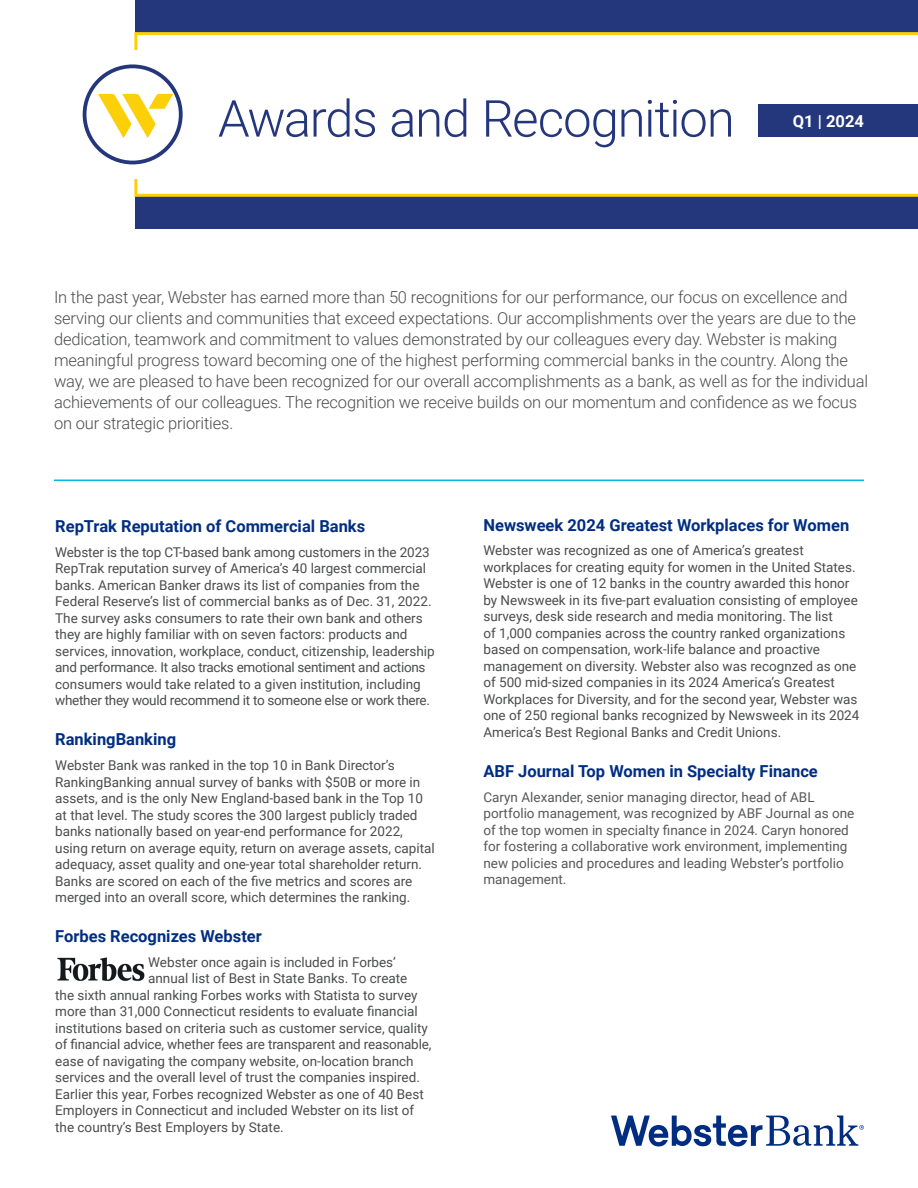
<style>
.page{position:relative;width:918px;height:1188px;background:#fff}
.page>*{position:absolute;margin:0;border:0;box-sizing:border-box;transform-origin:0 0}
.Company_Overview{font:300 51px "Roboto";letter-spacing:-.03em;color:#25377c}
.intro{font:300 16.5px/21px "Roboto";letter-spacing:-.01em;color:#4b4c4d}
.t1{font:700 16.5px "Roboto";color:#002e82}
.Date{font:700 16.5px "Roboto";color:#fff}
.body{font:13.5px/16.5px "Roboto";color:#4b4c4d}
.body-2{font:13.5px/16.5px "Roboto";color:#57585a}
</style>
<div class="page">
<hr style="left:54px;top:480px;width:810px;height:1px;background:#00b8de">
<img style="left:57px;top:957px;width:88px;height:24px">
<div style="left:135px;top:0;width:783px;height:229px;background:#25377c"></div>
<div style="left:134px;top:32px;width:784px;height:165px;background:#fff"></div>
<div style="left:70px;top:50px;width:129px;height:129px;background:#fff"></div>
<svg style="left:83px;top:64px;width:100px;height:100px"></svg>
<div style="left:758px;top:104px;width:160px;height:33px;background:#25377c"></div>
<svg style="left:611px;top:1115px;width:253px;height:32px"></svg>
<p class="Company_Overview" style="left:218px;top:83px;width:518px">Awards and Recognition</p>
<p class="Date" style="left:793px;top:109px;width:73px">Q1 | 2024</p>
<p class="intro" style="left:54px;top:286px;width:816px">In the past year, Webster has earned more than 50 recognitions for our performance, our focus on excellence and serving our clients and communities that exceed expectations. Our accomplishments over the years are due to the dedication, teamwork and commitment to values demonstrated by our colleagues every day. Webster is making meaningful progress toward becoming one of the highest performing commercial banks in the country. Along the way, we are pleased to have been recognized for our overall accomplishments as a bank, as well as for the individual achievements of our colleagues. The recognition we receive builds on our momentum and confidence as we focus on our strategic priorities.</p>
<p class="t1" style="left:55px;top:515px;width:312px">RepTrak Reputation of Commercial Banks</p>
<p class="body" style="left:55px;top:543px;width:381px">Webster is the top CT-based bank among customers in the 2023<br>RepTrak reputation survey of America’s 40 largest commercial banks. American Banker draws its list of companies from the Federal Reserve’s list of commercial banks as of Dec. 31, 2022.<br>The survey asks consumers to rate their own bank and others they are highly familiar with on seven factors: products and services, innovation, workplace, conduct, citizenship, leadership and performance. It also tracks emotional sentiment and actions consumers would take related to a given institution, including whether they would recommend it to someone else or work there.</p>
<p class="t1" style="left:55px;top:728px;width:122px">RankingBanking</p>
<p class="body" style="left:55px;top:756px;width:381px">Webster Bank was ranked in the top 10 in Bank Director’s RankingBanking annual survey of banks with $50B or more in assets, and is the only New England-based bank in the Top 10 at that level. The study scores the 300 largest publicly traded banks nationally based on year-end performance for 2022, using return on average equity, return on average assets, capital adequacy, asset quality and one-year total shareholder return.<br>Banks are scored on each of the five metrics and scores are merged into an overall score, which determines the ranking.</p>
<p class="t1" style="left:55px;top:925px;width:208px">Forbes Recognizes Webster</p>
<p class="body" style="left:148px;top:953px;width:249px">Webster once again is included in Forbes’</p>
<p class="body" style="left:148px;top:970px;width:261px">annual list of Best in State Banks. To create</p>
<p class="body" style="left:55px;top:986px;width:364px">the sixth annual ranking Forbes works with Statista to survey</p>
<p class="body" style="left:55px;top:1003px;width:364px">more than 31,000 Connecticut residents to evaluate financial</p>
<p class="body" style="left:55px;top:1019px;width:374px">institutions based on criteria such as customer service, quality</p>
<p class="body" style="left:55px;top:1036px;width:378px">of financial advice, whether fees are transparent and reasonable,</p>
<p class="body" style="left:55px;top:1052px;width:360px">ease of navigating the company website, on-location branch</p>
<p class="body" style="left:55px;top:1069px;width:366px">services and the overall level of trust the companies inspired.</p>
<p class="body" style="left:55px;top:1085px;width:370px">Earlier this year, Forbes recognized Webster as one of 40 Best</p>
<p class="body" style="left:55px;top:1102px;width:360px">Employers in Connecticut and included Webster on its list of</p>
<p class="body" style="left:55px;top:1118px;width:230px">the country’s Best Employers by State.</p>
<p class="t1" style="left:483px;top:513px;width:367px">Newsweek 2024 Greatest Workplaces for Women</p>
<p class="body" style="left:483px;top:542px;width:378px">Webster was recognized as one of America’s greatest workplaces for creating equity for women in the United States.<br>Webster is one of 12 banks in the country awarded this honor by Newsweek in its five-part evaluation consisting of employee surveys, desk side research and media monitoring. The list<br>of 1,000 companies across the country ranked organizations based on compensation, work-life balance and proactive management on diversity. Webster also was recognzed as one of 500 mid-sized companies in its 2024 America’s Greatest Workplaces for Diversity, and for the second year, Webster was one of 250 regional banks recognized by Newsweek in its 2024<br>America’s Best Regional Banks and Credit Unions.</p>
<p class="t1" style="left:483px;top:760px;width:336px">ABF Journal Top Women in Specialty Finance</p>
<p class="body-2" style="left:483px;top:788px;width:373px">Caryn Alexander, senior managing director, head of ABL portfolio management, was recognized by ABF Journal as one of the top women in specialty finance in 2024. Caryn honored for fostering a collaborative work environment, implementing new policies and procedures and leading Webster’s portfolio management.</p>
</div>
